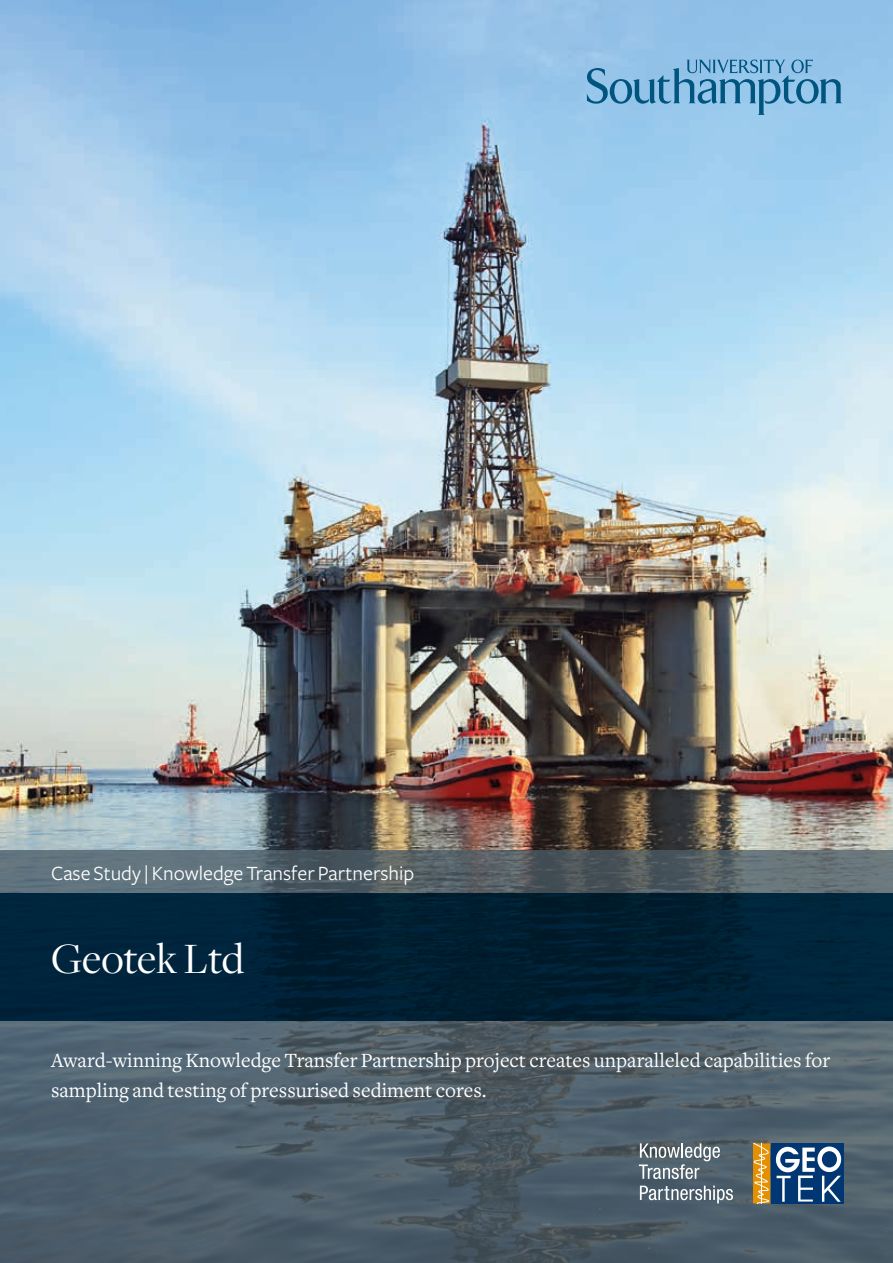
<style>
.page{position:relative;width:893px;height:1263px;background:#fff}
.page>*{position:absolute;margin:0;border:0;box-sizing:border-box;transform-origin:0 0}
.t1{font:45px "Freight Disp";color:#fff}
.t2{font:21px/30px "Freight Text";color:#fff}
.t3{font:21px "Freight Sans";color:#fff}
</style>
<div class="page">
<img style="left:0;top:0;width:893px;height:850px">
<svg style="left:0;top:850px;width:893px;height:413px;background:#4f5f6a"></svg>
<div style="left:0;top:893px;width:893px;height:127px;background:linear-gradient(to right,#002239,#002133)"></div>
<svg style="left:587px;top:60px;width:255px;height:55px;background:#75add3"></svg>
<div style="left:772px;top:1143px;width:72px;height:60px;background:#003672"></div>
<svg style="left:752px;top:1143px;width:90px;height:60px"></svg>
<svg style="left:639px;top:1143px;width:81px;height:36px;background:#7a868d"></svg>
<svg style="left:640px;top:1186px;width:93px;height:17px;background:#7c8993"></svg>
<p class="t3" style="left:51px;top:861px;width:365px">Case Study | Knowledge Transfer Partnership</p>
<h1 class="t1" style="left:51px;top:934px;width:195px">Geotek Ltd</h1>
<p class="t2" style="left:51px;top:1045px;width:781px">Award-winning Knowledge Transfer Partnership project creates unparalleled capabilities for sampling and testing of pressurised sediment cores.</p>
</div>
